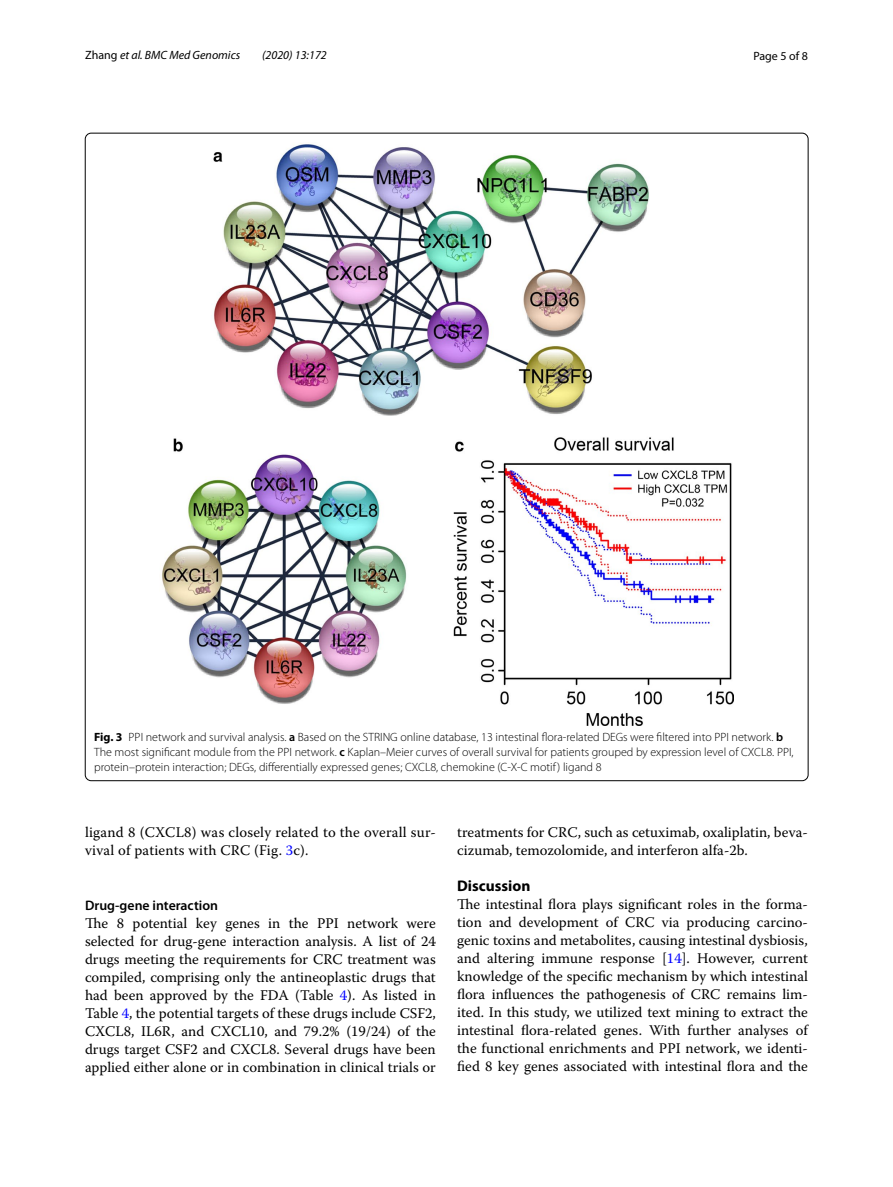
<style>
.page{position:relative;width:893px;height:1187px;background:#fff}
.page>*{position:absolute;margin:0;border:0;box-sizing:border-box;transform-origin:0 0}
.t1{font:700 15.45px "Myriad Pro";color:#000}
.t2{font:14.7px/18px "Warnock Pro";color:#000}
.t3{font:600 13.8px "Myriad Pro";color:#000}
.t4{font:300 12px/15px "Myriad Pro";color:#000}
.t5{font:italic 12px "Myriad Pro";color:#000}
.t6{font:12px "Myriad Pro";color:#000}
.s1{font-style:normal}
.s2{font-weight:700}
.s3{font-weight:600}
.s4{color:#00f}
</style>
<div class="page">
<img style="left:162px;top:143px;width:572px;height:582px">
<p class="t5" style="left:85px;top:48px;width:157px"><span class="s1">Zhang</span> et al. BMC Med Genomics</p>
<p class="t5" style="left:262px;top:48px;width:66px">(2020) 13:172</p>
<p class="t6" style="left:753px;top:48px;width:56px">Page 5 of 8</p>
<p class="t4" style="left:94px;top:729px;width:701px"><span class="s2">Fig. 3</span> PPI network and survival analysis. <span class="s3">a</span> Based on the STRING online database, 13 intestinal flora-related DEGs were filtered into PPI network. <span class="s3">b<br></span>The most significant module from the PPI network. <span class="s3">c</span> Kaplan–Meier curves of overall survival for patients grouped by expression level of CXCL8. PPI, protein–protein interaction; DEGs, differentially expressed genes; CXCL8, chemokine (C-X-C motif ) ligand 8</p>
<p class="t2" style="left:85px;top:822px;width:352px">ligand 8 (CXCL8) was closely related to the overall sur&shy;vival of patients with CRC (Fig. <span class="s4">3</span>c).</p>
<p class="t3" style="left:85px;top:896px;width:135px">Drug‑gene interaction</p>
<p class="t2" style="left:85px;top:913px;width:352px;text-align:justify">The 8 potential key genes in the PPI network were selected for drug-gene interaction analysis. A list of 24 drugs meeting the requirements for CRC treatment was compiled, comprising only the antineoplastic drugs that had been approved by the FDA (Table <span class="s4">4</span>). As listed in Table <span class="s4">4</span>, the potential targets of these drugs include CSF2, CXCL8, IL6R, and CXCL10, and 79.2% (19/24) of the drugs target CSF2 and CXCL8. Several drugs have been applied either alone or in combination in clinical trials or</p>
<p class="t2" style="left:457px;top:822px;width:352px">treatments for CRC, such as cetuximab, oxaliplatin, beva&shy;cizumab, temozolomide, and interferon alfa-2b.</p>
<p class="t1" style="left:457px;top:875px;width:75px">Discussion</p>
<p class="t2" style="left:457px;top:894px;width:352px;text-align:justify">The intestinal flora plays significant roles in the forma&shy;tion and development of CRC via producing carcino&shy;genic toxins and metabolites, causing intestinal dysbiosis, and altering immune response [<span class="s4">14</span>]. However, current knowledge of the specific mechanism by which intestinal flora influences the pathogenesis of CRC remains lim&shy;ited. In this study, we utilized text mining to extract the intestinal flora-related genes. With further analyses of the functional enrichments and PPI network, we identi&shy;fied 8 key genes associated with intestinal flora and the</p>
</div>
